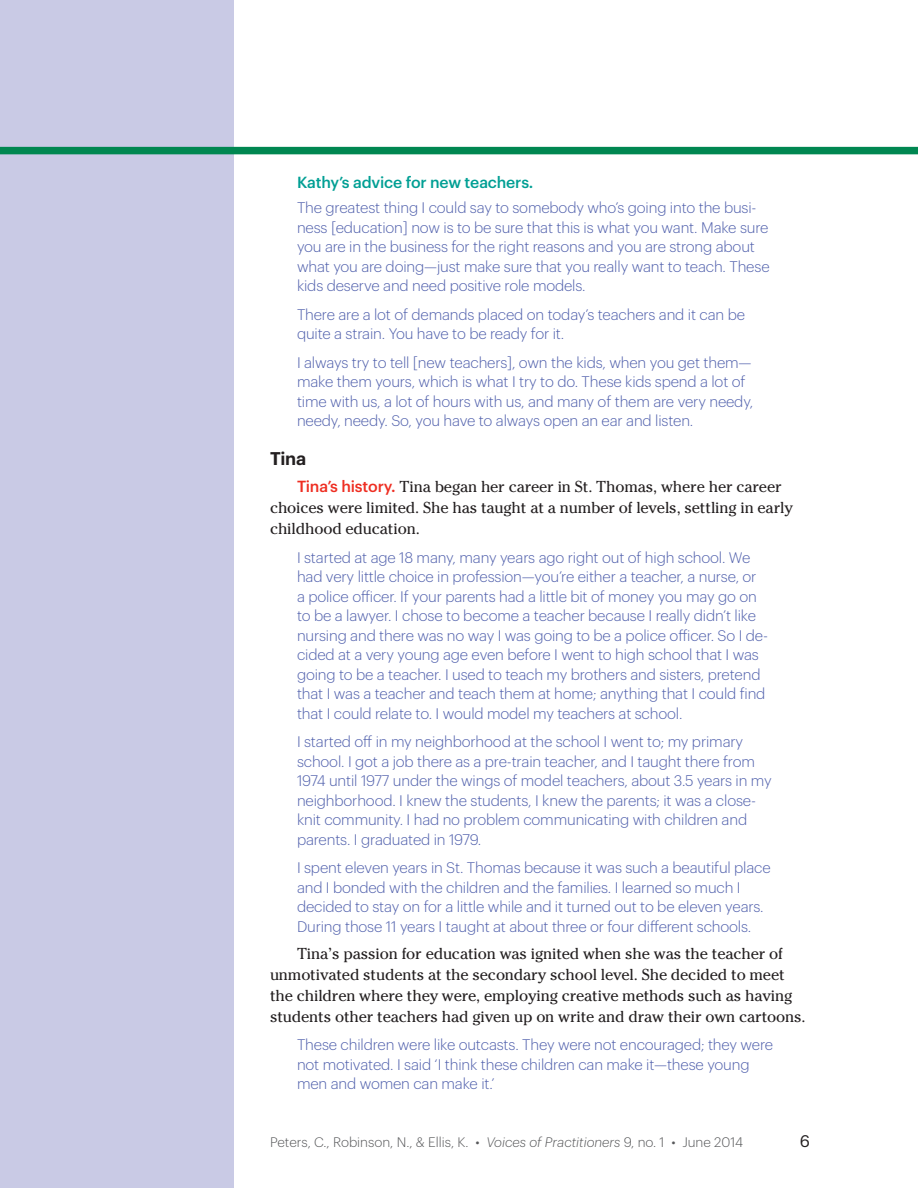
<style>
.page{position:relative;width:918px;height:1188px;background:#fff}
.page>*{position:absolute;margin:0;border:0;box-sizing:border-box;transform-origin:0 0}
.t1{font:600 18px "Graphik";color:#231f20}
.t2{font:16.5px "Graphik";color:#231f20}
.t3{font:15.75px/21px "Cheltenham";letter-spacing:-.01em;color:#231f20}
.t4{font:500 15.75px "Graphik";letter-spacing:-.01em;color:#009f94}
.t5{font:300 15px/19.5px "Graphik";letter-spacing:-.01em;color:#5060ac}
.t6{font:300 13.5px "Graphik";color:#57585a}
.s1{font-family:"Graphik";font-weight:500;color:#ee2e22}
.s2{font-style:italic}
</style>
<div class="page">
<div style="left:0;top:0;width:234px;height:1188px;background:#c9cae5"></div>
<div style="left:0;top:147px;width:918px;height:7px;background:#008751"></div>
<p class="t4" style="left:297px;top:170px;width:238px">Kathy’s advice for new teachers.</p>
<p class="t5" style="left:297px;top:197px;width:474px">The greatest thing I could say to somebody who’s going into the busi&shy;ness [education] now is to be sure that this is what you want. Make sure you are in the business for the right reasons and you are strong about what you are doing—just make sure that you really want to teach. These kids deserve and need positive role models.</p>
<p class="t5" style="left:297px;top:303px;width:450px">There are a lot of demands placed on today’s teachers and it can be quite a strain. You have to be ready for it.</p>
<p class="t5" style="left:297px;top:351px;width:458px">I always try to tell [new teachers], own the kids, when you get them— make them yours, which is what I try to do. These kids spend a lot of time with us, a lot of hours with us, and many of them are very needy, needy, needy. So, you have to always open an ear and listen.</p>
<p class="t1" style="left:270px;top:445px;width:38px">Tina</p>
<p class="t3" style="left:270px;top:476px;width:524px;text-indent:27px"><span class="s1">Tina’s history.</span> Tina began her career in St. Thomas, where her career choices were limited. She has taught at a number of levels, settling in early childhood education.</p>
<p class="t5" style="left:297px;top:546px;width:473px">I started at age 18 many, many years ago right out of high school. We had very little choice in profession—you’re either a teacher, a nurse, or a police officer. If your parents had a little bit of money you may go on to be a lawyer. I chose to become a teacher because I really didn’t like nursing and there was no way I was going to be a police officer. So I de&shy;cided at a very young age even before I went to high school that I was going to be a teacher. I used to teach my brothers and sisters, pretend that I was a teacher and teach them at home; anything that I could find that I could relate to. I would model my teachers at school.</p>
<p class="t5" style="left:297px;top:731px;width:476px">I started off in my neighborhood at the school I went to; my primary school. I got a job there as a pre-train teacher, and I taught there from 1974 until 1977 under the wings of model teachers, about 3.5 years in my neighborhood. I knew the students, I knew the parents; it was a close&shy;knit community. I had no problem communicating with children and parents. I graduated in 1979.</p>
<p class="t5" style="left:297px;top:857px;width:475px">I spent eleven years in St. Thomas because it was such a beautiful place and I bonded with the children and the families. I learned so much I decided to stay on for a little while and it turned out to be eleven years.<br>During those 11 years I taught at about three or four different schools.</p>
<p class="t3" style="left:270px;top:943px;width:537px;text-indent:27px">Tina’s passion for education was ignited when she was the teacher of unmotivated students at the secondary school level. She decided to meet the children where they were, employing creative methods such as having students other teachers had given up on write and draw their own cartoons.</p>
<p class="t5" style="left:297px;top:1034px;width:478px">These children were like outcasts. They were not encouraged; they were not motivated. I said ‘I think these children can make it—these young men and women can make it.’</p>
<p class="t6" style="left:270px;top:1132px;width:475px">Peters, C., Robinson, N., &amp; Ellis, K. • <span class="s2">Voices of Practitioners</span> 9, no. 1 • June 2014</p>
<p class="t2" style="left:800px;top:1129px;width:12px">6</p>
</div>
